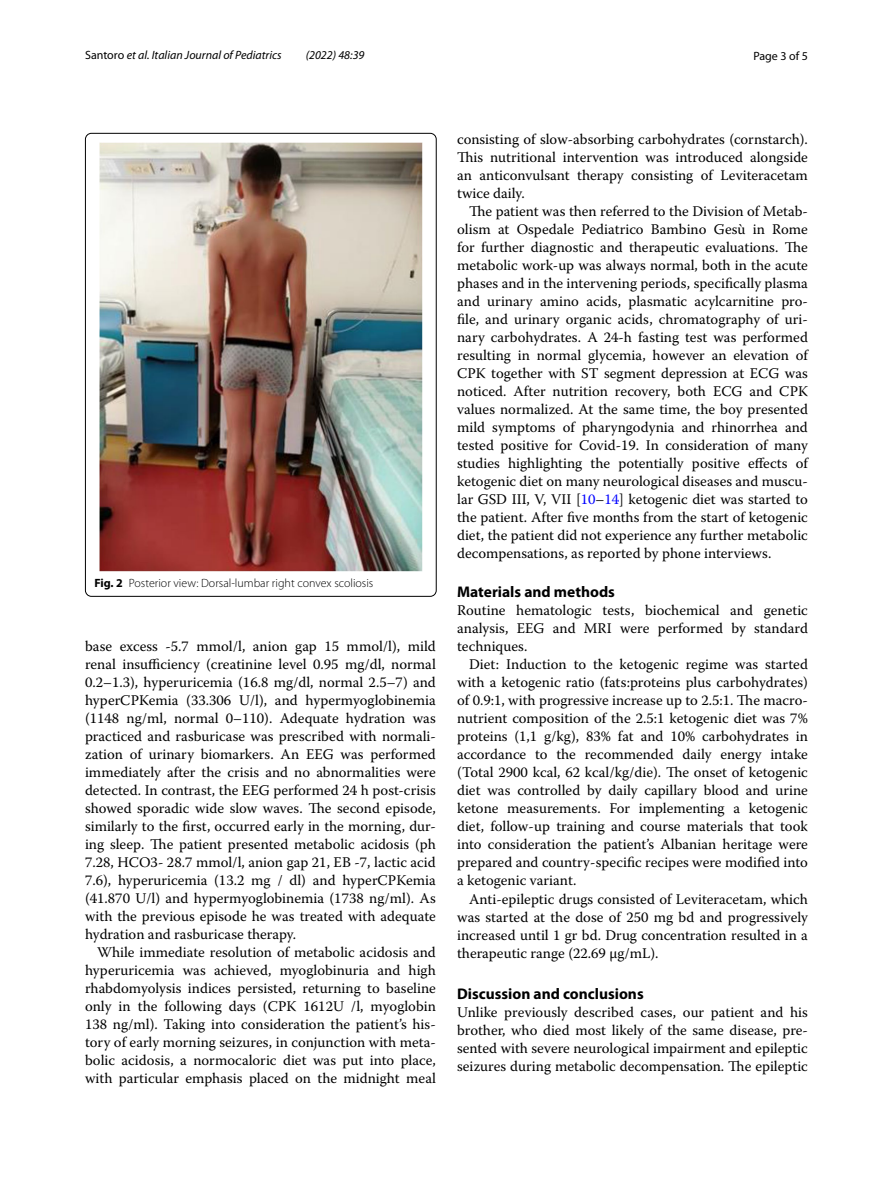
<style>
.page{position:relative;width:893px;height:1187px;background:#fff}
.page>*{position:absolute;margin:0;border:0;box-sizing:border-box;transform-origin:0 0}
.t1{font:700 15.45px "Myriad Pro";color:#000}
.t2{font:14.7px/18px "Warnock Pro";color:#000;text-align:justify}
.t3{font:300 12px "Myriad Pro";color:#000}
.t4{font:italic 12px "Myriad Pro";color:#000}
.t5{font:12px "Myriad Pro";color:#000}
.s1{font-style:normal}
.s2{font-weight:700}
.s3{color:#00f}
</style>
<div class="page">
<img style="left:100px;top:142px;width:322px;height:430px">
<p class="t4" style="left:85px;top:48px;width:198px"><span class="s1">Santoro</span> et al. Italian Journal of Pediatrics</p>
<p class="t4" style="left:306px;top:48px;width:60px">(2022) 48:39</p>
<p class="t5" style="left:753px;top:48px;width:56px">Page 3 of 5</p>
<p class="t3" style="left:94px;top:576px;width:281px"><span class="s2">Fig. 2</span> Posterior view: Dorsal-lumbar right convex scoliosis</p>
<p class="t2" style="left:85px;top:636px;width:352px">base excess -5.7 mmol/l, anion gap 15 mmol/l), mild renal insufficiency (creatinine level 0.95 mg/dl, normal 0.2–1.3), hyperuricemia (16.8 mg/dl, normal 2.5–7) and hyperCPKemia (33.306 U/l), and hypermyoglobinemia (1148 ng/ml, normal 0–110). Adequate hydration was practiced and rasburicase was prescribed with normali&shy;zation of urinary biomarkers. An EEG was performed immediately after the crisis and no abnormalities were detected. In contrast, the EEG performed 24 h post-crisis showed sporadic wide slow waves. The second episode, similarly to the first, occurred early in the morning, dur&shy;ing sleep. The patient presented metabolic acidosis (ph 7.28, HCO3- 28.7 mmol/l, anion gap 21, EB -7, lactic acid 7.6), hyperuricemia (13.2 mg / dl) and hyperCPKemia (41.870 U/l) and hypermyoglobinemia (1738 ng/ml). As with the previous episode he was treated with adequate hydration and rasburicase therapy.</p>
<p class="t2" style="left:85px;top:942px;width:352px;text-indent:12px">While immediate resolution of metabolic acidosis and hyperuricemia was achieved, myoglobinuria and high rhabdomyolysis indices persisted, returning to baseline only in the following days (CPK 1612U /l, myoglobin 138 ng/ml). Taking into consideration the patient’s his&shy;tory of early morning seizures, in conjunction with meta&shy;bolic acidosis, a normocaloric diet was put into place, with particular emphasis placed on the midnight meal</p>
<p class="t2" style="left:457px;top:130px;width:352px">consisting of slow-absorbing carbohydrates (cornstarch).<br>This nutritional intervention was introduced alongside an anticonvulsant therapy consisting of Leviteracetam twice daily.</p>
<p class="t2" style="left:457px;top:202px;width:352px;text-indent:12px">The patient was then referred to the Division of Metab&shy;olism at Ospedale Pediatrico Bambino Gesù in Rome for further diagnostic and therapeutic evaluations. The metabolic work-up was always normal, both in the acute phases and in the intervening periods, specifically plasma and urinary amino acids, plasmatic acylcarnitine pro&shy;file, and urinary organic acids, chromatography of uri&shy;nary carbohydrates. A 24-h fasting test was performed resulting in normal glycemia, however an elevation of CPK together with ST segment depression at ECG was noticed. After nutrition recovery, both ECG and CPK values normalized. At the same time, the boy presented mild symptoms of pharyngodynia and rhinorrhea and tested positive for Covid-19. In consideration of many studies highlighting the potentially positive effects of ketogenic diet on many neurological diseases and muscu&shy;lar GSD III, V, VII [<span class="s3">10</span>–<span class="s3">14</span>] ketogenic diet was started to the patient. After five months from the start of ketogenic diet, the patient did not experience any further metabolic decompensations, as reported by phone interviews.</p>
<p class="t1" style="left:457px;top:582px;width:159px">Materials and methods</p>
<p class="t2" style="left:457px;top:601px;width:352px">Routine hematologic tests, biochemical and genetic analysis, EEG and MRI were performed by standard techniques.</p>
<p class="t2" style="left:457px;top:655px;width:352px;text-indent:12px">Diet: Induction to the ketogenic regime was started with a ketogenic ratio (fats:proteins plus carbohydrates) of 0.9:1, with progressive increase up to 2.5:1. The macro&shy;nutrient composition of the 2.5:1 ketogenic diet was 7% proteins (1,1 g/kg), 83% fat and 10% carbohydrates in accordance to the recommended daily energy intake (Total 2900 kcal, 62 kcal/kg/die). The onset of ketogenic diet was controlled by daily capillary blood and urine ketone measurements. For implementing a ketogenic diet, follow-up training and course materials that took into consideration the patient’s Albanian heritage were prepared and country-specific recipes were modified into a ketogenic variant.</p>
<p class="t2" style="left:457px;top:889px;width:352px;text-indent:12px">Anti-epileptic drugs consisted of Leviteracetam, which was started at the dose of 250 mg bd and progressively increased until 1 gr bd. Drug concentration resulted in a therapeutic range (22.69 μg/mL).</p>
<p class="t1" style="left:457px;top:983px;width:188px">Discussion and conclusions</p>
<p class="t2" style="left:457px;top:1003px;width:352px">Unlike previously described cases, our patient and his brother, who died most likely of the same disease, pre&shy;sented with severe neurological impairment and epileptic seizures during metabolic decompensation. The epileptic</p>
</div>
